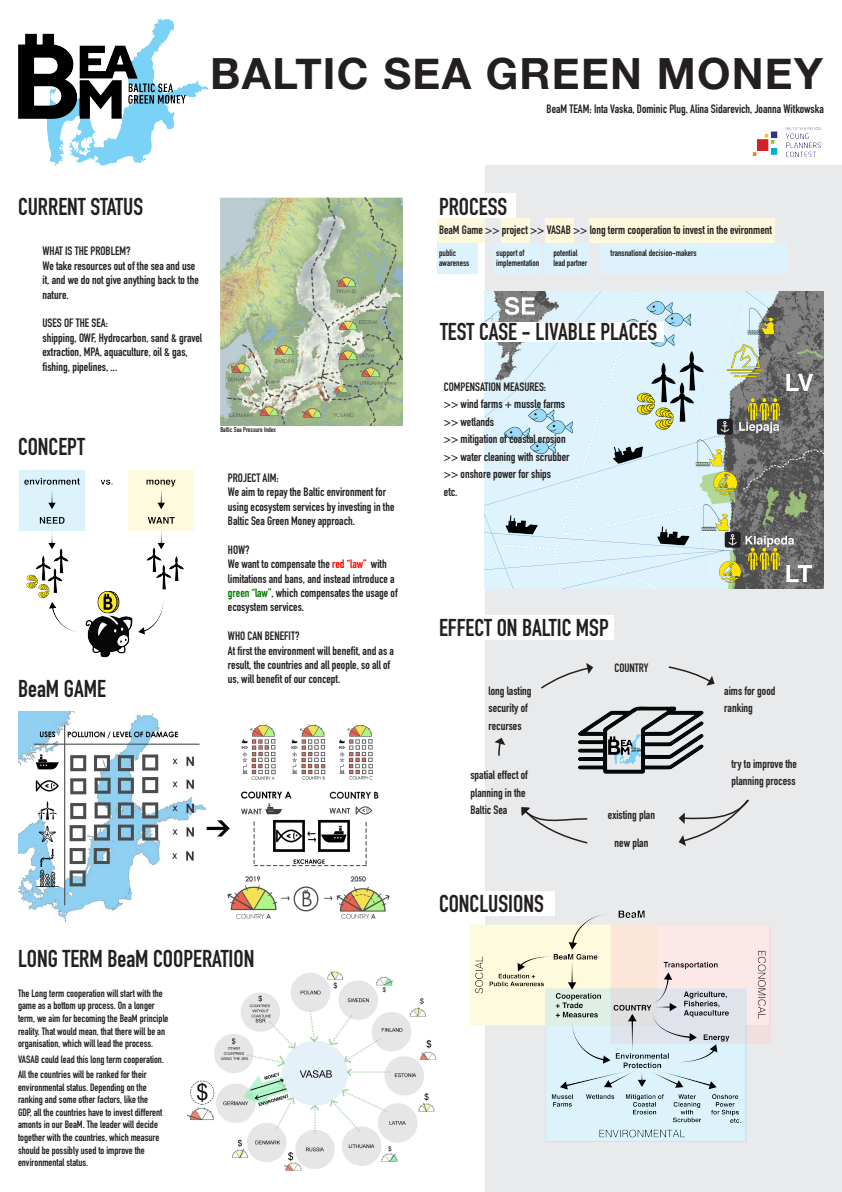
<style>
.page{position:relative;width:842px;height:1192px;background:#fff}
.page>*{position:absolute;margin:0;border:0;box-sizing:border-box;transform-origin:0 0}
.t1{font:700 43px "Helvetica Neue";letter-spacing:.03em;color:#231f20}
.t2{font:700 24px "DIN Condensed";color:#231f20}
.t3{font:700 12px/14.4px "DIN Condensed";color:#231f20}
.t4{font:700 10.5px/12.6px "DIN Condensed";color:#231f20}
.t5{font:700 9px "DIN Condensed";color:#231f20}
.t6{font:700 7px "DIN Condensed";color:#231f20}
.s1{color:#f00}
.s2{color:#007a00}
</style>
<div class="page">
<div style="left:485px;top:165px;width:357px;height:1027px;background:#e9eaeb"></div>
<div style="left:439px;top:193px;width:76px;height:25px;background:#fff"></div>
<div style="left:439px;top:615px;width:174px;height:25px;background:#fff"></div>
<div style="left:439px;top:891px;width:116px;height:25px;background:#fff"></div>
<img style="left:18px;top:18px;width:190px;height:147px">
<img style="left:752px;top:127px;width:71px;height:31px">
<img style="left:220px;top:198px;width:183px;height:228px">
<img style="left:19px;top:470px;width:174px;height:188px">
<img style="left:18px;top:711px;width:372px;height:212px">
<img style="left:187px;top:971px;width:250px;height:200px">
<div style="left:437px;top:243px;width:41px;height:30px;background:#dcf2fc"></div>
<div style="left:494px;top:243px;width:46px;height:30px;background:#dcf2fc"></div>
<div style="left:545px;top:243px;width:44px;height:30px;background:#dcf2fc"></div>
<div style="left:600px;top:243px;width:188px;height:30px;background:#dcf2fc"></div>
<div style="left:437px;top:219px;width:48px;height:24px;background:#fef9dc"></div>
<div style="left:501px;top:219px;width:28px;height:24px;background:#fef9dc"></div>
<div style="left:545px;top:219px;width:29px;height:24px;background:#fef9dc"></div>
<div style="left:589px;top:219px;width:186px;height:24px;background:#fef9dc"></div>
<img style="left:485px;top:291px;width:339px;height:298px">
<div style="left:426px;top:322px;width:238px;height:19px;background:#fff"></div>
<img style="left:578px;top:682px;width:137px;height:92px">
<svg style="left:541px;top:663px;width:52px;height:27px"></svg>
<svg style="left:494px;top:738px;width:11px;height:18px"></svg>
<svg style="left:521px;top:807px;width:67px;height:37px"></svg>
<svg style="left:679px;top:799px;width:70px;height:47px"></svg>
<svg style="left:667px;top:666px;width:47px;height:20px"></svg>
<img style="left:470px;top:910px;width:301px;height:232px">
<p class="t1" style="left:210px;top:40px;width:614px">BALTIC SEA GREEN MONEY</p>
<p class="t3" style="left:547px;top:101px;width:279px">BeaM TEAM: Inta Vaska, Dominic Plug, Alina Sidarevich, Joanna Witkowska</p>
<p class="t2" style="left:18px;top:190px;width:127px">CURRENT STATUS</p>
<p class="t3" style="left:43px;top:244px;width:90px">WHAT IS THE PROBLEM?</p>
<p class="t3" style="left:43px;top:258px;width:158px">We take resources out of the sea and use it, and we do not give anything back to the nature.</p>
<p class="t3" style="left:43px;top:316px;width:67px">USES OF THE SEA:</p>
<p class="t3" style="left:43px;top:330px;width:161px">shipping, OWF, Hydrocarbon, sand &amp; gravel extraction, MPA, aquaculture, oil &amp; gas, fishing, pipelines, ...</p>
<p class="t2" style="left:18px;top:430px;width:69px">CONCEPT</p>
<p class="t2" style="left:18px;top:672px;width:90px">BeaM GAME</p>
<p class="t6" style="left:220px;top:425px;width:57px">Baltic Sea Pressure Index</p>
<p class="t3" style="left:228px;top:470px;width:52px">PROJECT AIM:</p>
<p class="t3" style="left:228px;top:485px;width:168px">We aim to repay the Baltic environment for using ecosystem services by investing in the<br>Baltic Sea Green Money approach.</p>
<p class="t3" style="left:228px;top:542px;width:23px">HOW?</p>
<p class="t3" style="left:228px;top:557px;width:171px">We want to compensate the <span class="s1">red “law”</span> with limitations and bans, and instead introduce a <span class="s2">green “law”</span>, which compensates the usage of ecosystem services.</p>
<p class="t3" style="left:228px;top:629px;width:73px">WHO CAN BENEFIT?</p>
<p class="t3" style="left:228px;top:643px;width:168px">At first the environment will benefit, and as a result, the countries and all people, so all of us, will benefit of our concept.</p>
<p class="t2" style="left:439px;top:190px;width:70px">PROCESS</p>
<p class="t3" style="left:439px;top:223px;width:334px">BeaM Game &gt;&gt; project &gt;&gt; VASAB &gt;&gt; long term cooperation to invest in the evironment</p>
<p class="t5" style="left:439px;top:246px;width:19px">public</p>
<p class="t5" style="left:439px;top:257px;width:32px">awareness</p>
<p class="t5" style="left:496px;top:246px;width:30px">support of</p>
<p class="t5" style="left:496px;top:257px;width:45px">implementation</p>
<p class="t5" style="left:553px;top:246px;width:26px">potential</p>
<p class="t5" style="left:610px;top:246px;width:88px">transnational decision-makers</p>
<p class="t5" style="left:553px;top:257px;width:36px">lead partner</p>
<p class="t2" style="left:440px;top:315px;width:219px">TEST CASE - LIVABLE PLACES</p>
<p class="t3" style="left:444px;top:379px;width:104px">COMPENSATION MEASURES:</p>
<p class="t3" style="left:444px;top:397px;width:123px">&gt;&gt; wind farms + mussle farms</p>
<p class="t3" style="left:444px;top:414px;width:52px">&gt;&gt; wetlands</p>
<p class="t3" style="left:444px;top:432px;width:123px">&gt;&gt; mitigation of coastal erosion</p>
<p class="t3" style="left:444px;top:449px;width:127px">&gt;&gt; water cleaning with scrubber</p>
<p class="t3" style="left:444px;top:467px;width:109px">&gt;&gt; onshore power for ships</p>
<p class="t3" style="left:444px;top:484px;width:15px">etc.</p>
<p class="t2" style="left:439px;top:611px;width:171px">EFFECT ON BALTIC MSP</p>
<p class="t3" style="left:488px;top:682px;width:45px;line-height:17.5px">long lasting security of recurses</p>
<p class="t3" style="left:470px;top:766px;width:59px;line-height:17.5px">spatial effect of planning in the<br>Baltic Sea</p>
<p class="t2" style="left:439px;top:887px;width:106px">CONCLUSIONS</p>
<p class="t3" style="left:614px;top:660px;width:35px">COUNTRY</p>
<p class="t3" style="left:608px;top:808px;width:49px">existing plan</p>
<p class="t3" style="left:615px;top:835px;width:35px">new plan</p>
<p class="t3" style="left:724px;top:682px;width:53px;line-height:17.5px">aims for good ranking</p>
<p class="t3" style="left:731px;top:755px;width:67px;line-height:17.5px">try to improve the planning process</p>
<p class="t2" style="left:18px;top:942px;width:238px">LONG TERM BeaM COOPERATION</p>
<p class="t4" style="left:18px;top:987px;width:152px">The Long term cooperation will start with the game as a bottom up process. On a longer term, we aim for becoming the BeaM principle reality. That would mean, that there will be an organisation, which will lead the process.</p>
<p class="t4" style="left:18px;top:1053px;width:148px">VASAB could lead this long term cooperation.</p>
<p class="t4" style="left:18px;top:1068px;width:146px">All the countries will be ranked for their environmental status. Depending on the ranking and some other factors, like the GDP, all the countries have to invest different amonts in our BeaM. The leader will decide together with the countries, which measure should be possibly used to improve the environmental status.</p>
</div>
